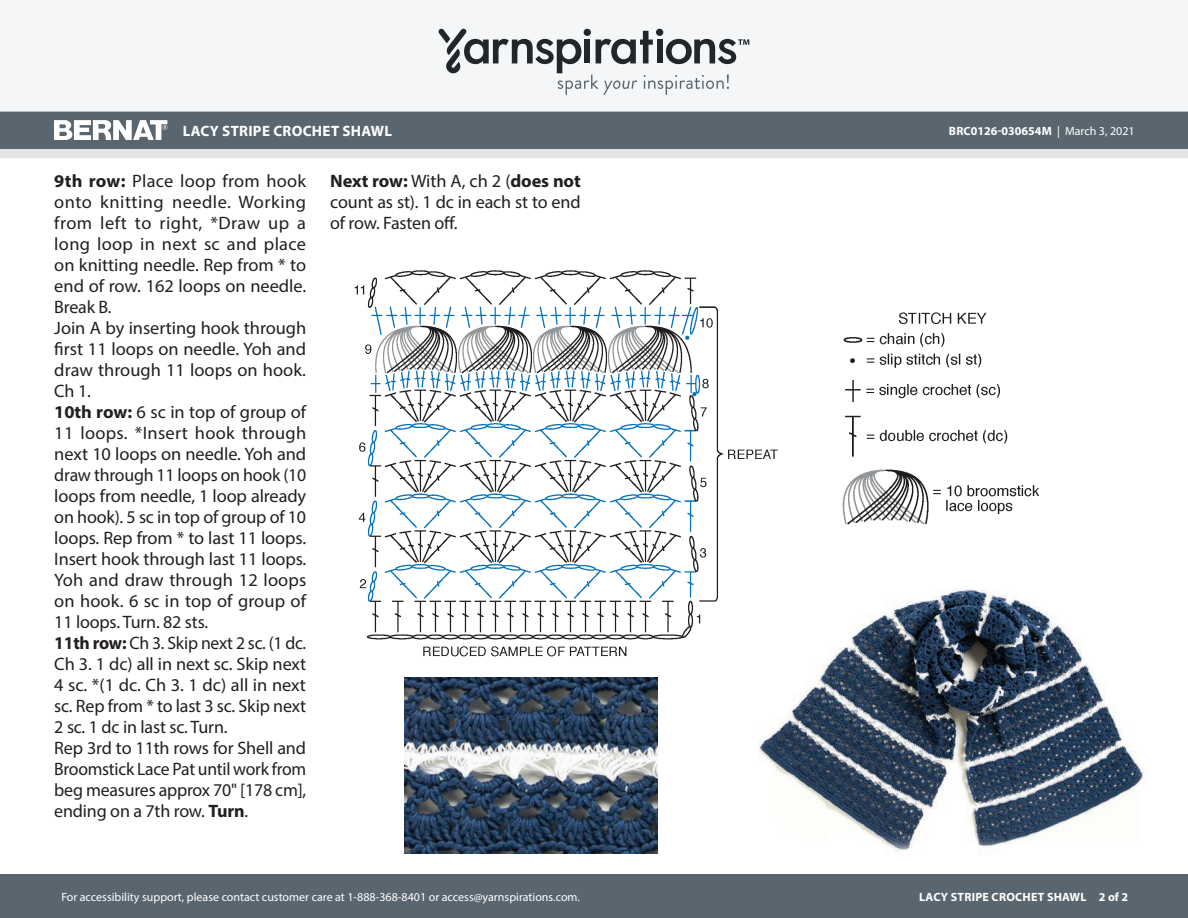
<style>
.page{position:relative;width:1188px;height:918px;background:#fff}
.page>*{position:absolute;margin:0;border:0;box-sizing:border-box;transform-origin:0 0}
.Body_-__With_auto_st{font:18px/21px "Myriad Pro";letter-spacing:-.005em;color:#231f20;text-align:justify}
.t1{font:700 15px "Myriad Pro";letter-spacing:.02em;color:#fff}
.t2{font:12px "Myriad Pro";color:#fff}
.t3{font:700 12px "Myriad Pro";color:#fff}
.t4{font:700 12px "Myriad Pro";letter-spacing:.02em;color:#fff}
.s1{font-weight:400}
.s2{font-weight:700}
</style>
<div class="page">
<div style="left:0;top:875px;width:1188px;height:43px;background:#596670"></div>
<div style="left:0;top:149px;width:1188px;height:9px;background:#e4e4e4"></div>
<div style="left:0;top:111px;width:1188px;height:38px;background:#596670"></div>
<div style="left:0;top:0;width:1188px;height:112px;background:#f4f6f7"></div>
<svg style="left:438px;top:29px;width:311px;height:66px"></svg>
<svg style="left:54px;top:120px;width:113px;height:20px"></svg>
<img style="left:758px;top:589px;width:386px;height:262px">
<img style="left:354px;top:270px;width:433px;height:400px">
<img style="left:842px;top:312px;width:197px;height:213px">
<img style="left:405px;top:677px;width:252px;height:176px">
<p class="t1" style="left:183px;top:121px;width:211px">LACY STRIPE CROCHET SHAWL</p>
<p class="t3" style="left:949px;top:123px;width:187px">BRC0126-030654M <span class="s1">| March 3, 2021</span></p>
<p class="Body_-__With_auto_st" style="left:54px;top:170px;width:253px"><span class="s2">9th row:</span> Place loop from hook onto knitting needle. Working from left to right, *Draw up a long loop in next sc and place on knitting needle. Rep from * to end of row. 162 loops on needle.<br>Break B.</p>
<p class="Body_-__With_auto_st" style="left:54px;top:317px;width:253px">Join A by inserting hook through first 11 loops on needle. Yoh and draw through 11 loops on hook.<br>Ch 1.</p>
<p class="Body_-__With_auto_st" style="left:54px;top:401px;width:254px"><span class="s2">10th row:</span> 6 sc in top of group of 11 loops. *Insert hook through next 10 loops on needle. Yoh and draw through 11 loops on hook (10 loops from needle, 1 loop already on hook). 5 sc in top of group of 10 loops. Rep from * to last 11 loops.<br>Insert hook through last 11 loops.<br>Yoh and draw through 12 loops on hook. 6 sc in top of group of 11 loops. Turn. 82 sts.</p>
<p class="Body_-__With_auto_st" style="left:54px;top:632px;width:253px"><span class="s2">11th row:</span> Ch 3. Skip next 2 sc. (1 dc.<br>Ch 3. 1 dc) all in next sc. Skip next 4 sc. *(1 dc. Ch 3. 1 dc) all in next sc. Rep from * to last 3 sc. Skip next 2 sc. 1 dc in last sc. Turn.</p>
<p class="Body_-__With_auto_st" style="left:54px;top:737px;width:254px">Rep 3rd to 11th rows for Shell and Broomstick Lace Pat until work from beg measures approx 70" [178 cm], ending on a 7th row. <span class="s2">Turn</span>.</p>
<p class="Body_-__With_auto_st" style="left:330px;top:170px;width:252px"><span class="s2">Next row:</span> With A, ch 2 (<span class="s2">does not </span>count as st). 1 dc in each st to end of row. Fasten off.</p>
<p class="t2" style="left:61px;top:889px;width:520px">For accessibility support, please contact customer care at 1-888-368-8401 or access@yarnspirations.com.</p>
<p class="t4" style="left:919px;top:889px;width:210px">LACY STRIPE CROCHET SHAWL 2 of 2</p>
</div>
